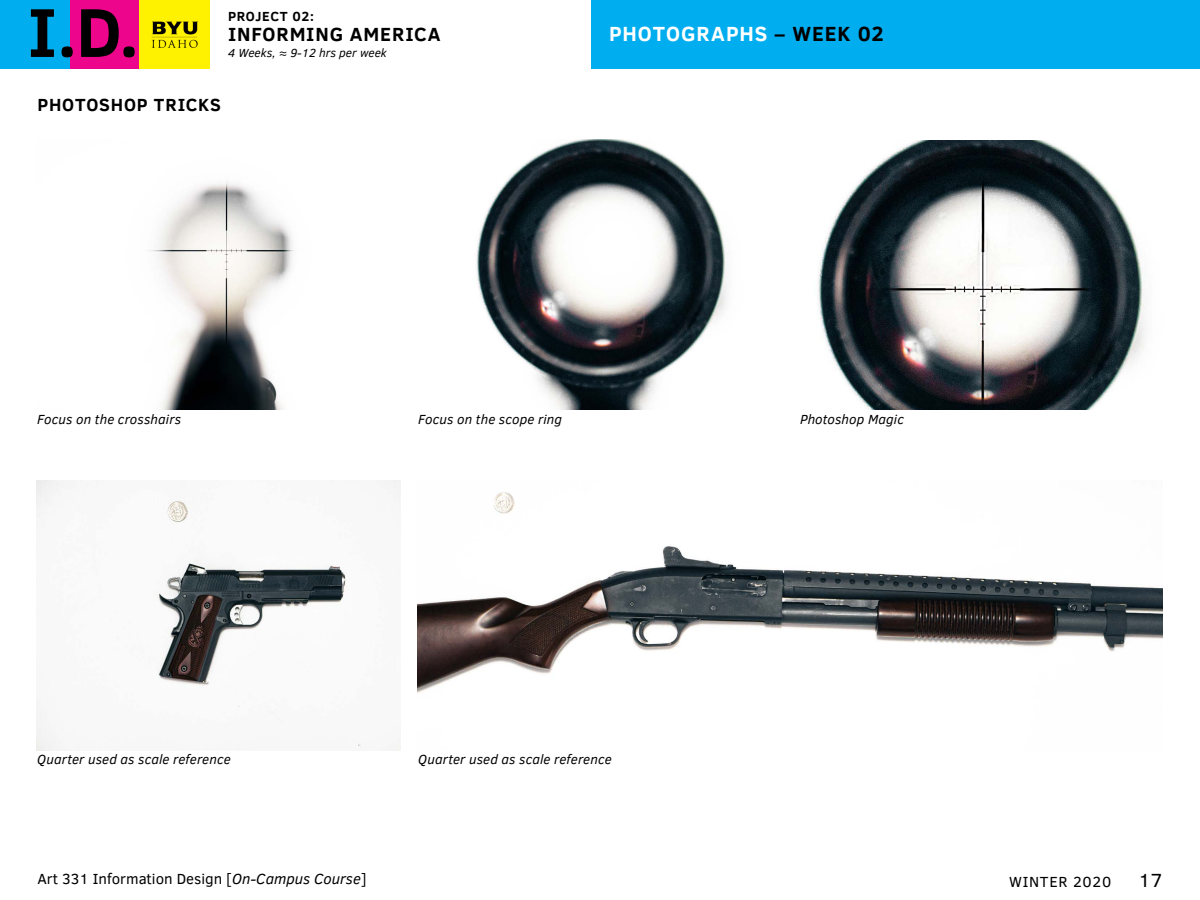
<style>
.page{position:relative;width:1200px;height:900px;background:#fff}
.page>*{position:absolute;margin:0;border:0;box-sizing:border-box;transform-origin:0 0}
.t1{font:700 70.5px "Clear Sans";color:#000}
.t2{font:700 21px "Clear Sans";letter-spacing:.045em;color:#fff}
.t3{font:700 19.5px "Clear Sans";letter-spacing:.045em;color:#000}
.t4{font:19.5px "Clear Sans";color:#000}
.t5{font:700 18px "Clear Sans";letter-spacing:.045em;color:#000}
.t6{font:15px "Clear Sans";color:#000}
.t7{font:15px "Clear Sans";letter-spacing:.05em;color:#000}
.t8{font:italic 13.5px "Clear Sans";letter-spacing:.01em;color:#000}
.t9{font:700 13.5px "Clear Sans";letter-spacing:.05em;color:#000}
.t10{font:italic 12px "Clear Sans";color:#000}
.s1{color:#000}
.s2{font-style:italic}
</style>
<div class="page">
<div style="left:591px;top:0;width:609px;height:69px;background:#00aeef"></div>
<div style="left:0;top:0;width:70px;height:69px;background:#00aeef"></div>
<div style="left:70px;top:0;width:70px;height:69px;background:#ed058c"></div>
<div style="left:140px;top:0;width:70px;height:69px;background:#fff200"></div>
<img style="left:152px;top:21px;width:46px;height:27px">
<img style="left:148px;top:182px;width:146px;height:228px">
<img style="left:476px;top:140px;width:252px;height:270px">
<img style="left:818px;top:140px;width:327px;height:270px">
<img style="left:37px;top:480px;width:364px;height:270px">
<img style="left:418px;top:492px;width:744px;height:201px">
<h1 class="t1" style="left:27px;top:-19px;width:113px">I.D.</h1>
<p class="t9" style="left:228px;top:6px;width:87px">PROJECT 02:</p>
<h3 class="t3" style="left:228px;top:19px;width:214px">INFORMING AMERICA</h3>
<p class="t10" style="left:228px;top:45px;width:160px">4 Weeks, ≈ 9-12 hrs per week</p>
<h3 class="t5" style="left:38px;top:91px;width:185px">PHOTOSHOP TRICKS</h3>
<h2 class="t2" style="left:609px;top:18px;width:276px">PHOTOGRAPHS <span class="s1">– WEEK 02</span></h2>
<p class="t8" style="left:37px;top:410px;width:145px">Focus on the crosshairs</p>
<p class="t8" style="left:418px;top:410px;width:145px">Focus on the scope ring</p>
<p class="t8" style="left:800px;top:410px;width:105px">Photoshop Magic</p>
<p class="t8" style="left:37px;top:751px;width:195px">Quarter used as scale reference</p>
<p class="t8" style="left:418px;top:751px;width:195px">Quarter used as scale reference</p>
<p class="t6" style="left:38px;top:869px;width:331px">Art 331 Information Design [<span class="s2">On-Campus Course</span>]</p>
<p class="t7" style="left:1009px;top:872px;width:104px">WINTER 2020</p>
<h3 class="t4" style="left:1138px;top:867px;width:26px">17</h3>
</div>
